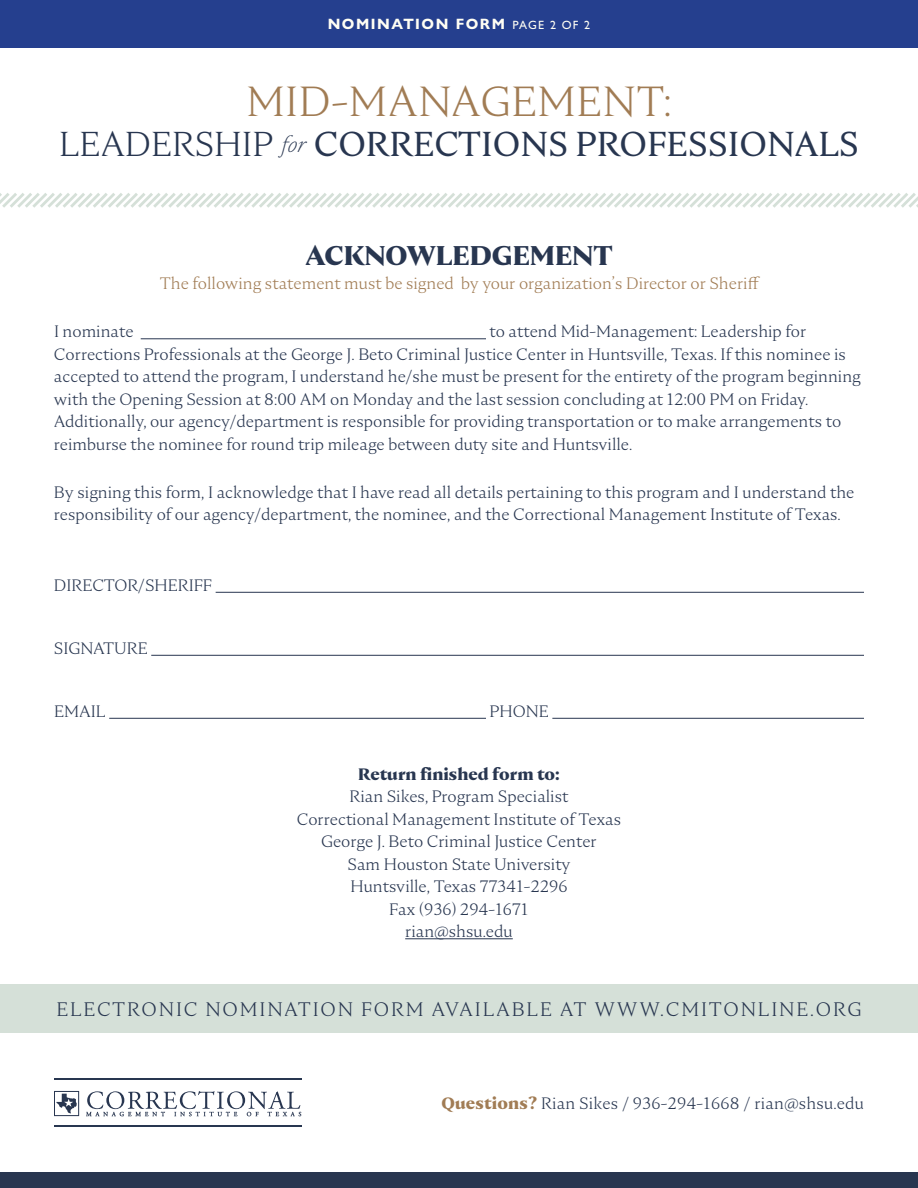
<style>
.page{position:relative;width:918px;height:1188px;background:#fff}
.page>*{position:absolute;margin:0;border:0;box-sizing:border-box;transform-origin:0 0}
.t1{font:300 42px "Nocturne Serif";letter-spacing:.015em;color:#a17c54}
.t2{font:34.5px "Nocturne Serif";color:#283650}
.t3{font:700 27px "Nocturne Serif";color:#283650}
.t4{font:300 19.5px "Nocturne Serif";letter-spacing:.095em;color:#283650}
.t5{font:300 16.5px/22.5px "Nocturne Serif";color:#283650}
.t6{font:300 16.5px "Nocturne Serif";color:#a17c54}
.t7{font:700 16.5px "Nocturne Serif";color:#283650}
.t8{font:700 15px "Gill Sans Nova";letter-spacing:.1em;color:#fffef4}
.s1{font-weight:500;font-size:12px}
.s2{font-weight:300}
.s3{font-weight:200;font-style:italic;font-size:22.5px}
.s4{font-weight:700;color:#a17c54}
</style>
<div class="page">
<hr style="left:141px;top:338px;width:345px;height:1px;background:#283650">
<hr style="left:216px;top:592px;width:648px;height:1px;background:#283650">
<hr style="left:151px;top:655px;width:713px;height:1px;background:#283650">
<hr style="left:109px;top:718px;width:377px;height:1px;background:#283650">
<hr style="left:552px;top:718px;width:312px;height:1px;background:#283650">
<hr style="left:405px;top:938px;width:108px;height:1px;background:#283650">
<svg style="left:0;top:193px;width:918px;height:15px"></svg>
<div style="left:0;top:0;width:918px;height:48px;background:#253f8e"></div>
<div style="left:0;top:984px;width:918px;height:49px;background:#d5e0d8"></div>
<div style="left:0;top:1173px;width:918px;height:15px;background:#283650"></div>
<svg style="left:54px;top:1091px;width:25px;height:25px"></svg>
<svg style="left:86px;top:1091px;width:215px;height:25px"></svg>
<hr style="left:54px;top:1078px;width:247px;height:2px;background:#283650">
<hr style="left:54px;top:1126px;width:247px;height:1px;background:#283650">
<p class="t8" style="left:328px;top:15px;width:264px">NOMINATION FORM <span class="s1">PAGE 2 OF 2</span></p>
<p class="t1" style="left:246px;top:74px;width:427px">MID-MANAGEMENT:</p>
<p class="t2" style="left:59px;top:121px;width:801px"><span class="s2">LEADERSHIP</span> <span class="s3">for</span> CORRECTIONS PROFESSIONALS</p>
<p class="t3" style="left:305px;top:238px;width:309px">ACKNOWLEDGEMENT</p>
<p class="t6" style="left:160px;top:273px;width:602px">The following statement must be signed by your organization’s Director or Sheriff</p>
<p class="t5" style="left:54px;top:320px;width:808px;text-indent:436px">to attend Mid-Management: Leadership for Corrections Professionals at the George J. Beto Criminal Justice Center in Huntsville, Texas. If this nominee is accepted to attend the program, I understand he/she must be present for the entirety of the program beginning with the Opening Session at 8:00 AM on Monday and the last session concluding at 12:00 PM on Friday.<br>Additionally, our agency/department is responsible for providing transportation or to make arrangements to reimburse the nominee for round trip mileage between duty site and Huntsville.</p>
<p class="t5" style="left:54px;top:481px;width:802px">By signing this form, I acknowledge that I have read all details pertaining to this program and I understand the responsibility of our agency/department, the nominee, and the Correctional Management Institute of Texas.</p>
<p class="t5" style="left:54px;top:320px;width:81px">I nominate</p>
<p class="t5" style="left:54px;top:574px;width:160px">DIRECTOR/SHERIFF</p>
<p class="t5" style="left:54px;top:637px;width:95px">SIGNATURE</p>
<p class="t5" style="left:54px;top:700px;width:53px">EMAIL</p>
<p class="t5" style="left:490px;top:700px;width:61px">PHONE</p>
<p class="t7" style="left:358px;top:763px;width:203px">Return finished form to:</p>
<p class="t5" style="left:350px;top:785px;width:220px">Rian Sikes, Program Specialist</p>
<p class="t5" style="left:297px;top:808px;width:326px">Correctional Management Institute of Texas</p>
<p class="t5" style="left:321px;top:830px;width:277px">George J. Beto Criminal Justice Center</p>
<p class="t5" style="left:348px;top:853px;width:224px">Sam Houston State University</p>
<p class="t5" style="left:350px;top:875px;width:219px">Huntsville, Texas 77341-2296</p>
<p class="t5" style="left:389px;top:898px;width:141px">Fax (936) 294-1671</p>
<p class="t5" style="left:405px;top:920px;width:109px">rian@shsu.edu</p>
<p class="t4" style="left:56px;top:996px;width:807px">ELECTRONIC NOMINATION FORM AVAILABLE AT WWW.CMITONLINE.ORG</p>
<p class="t5" style="left:441px;top:1092px;width:424px"><span class="s4">Questions?</span> Rian Sikes / 936-294-1668 / rian@shsu.edu</p>
</div>
